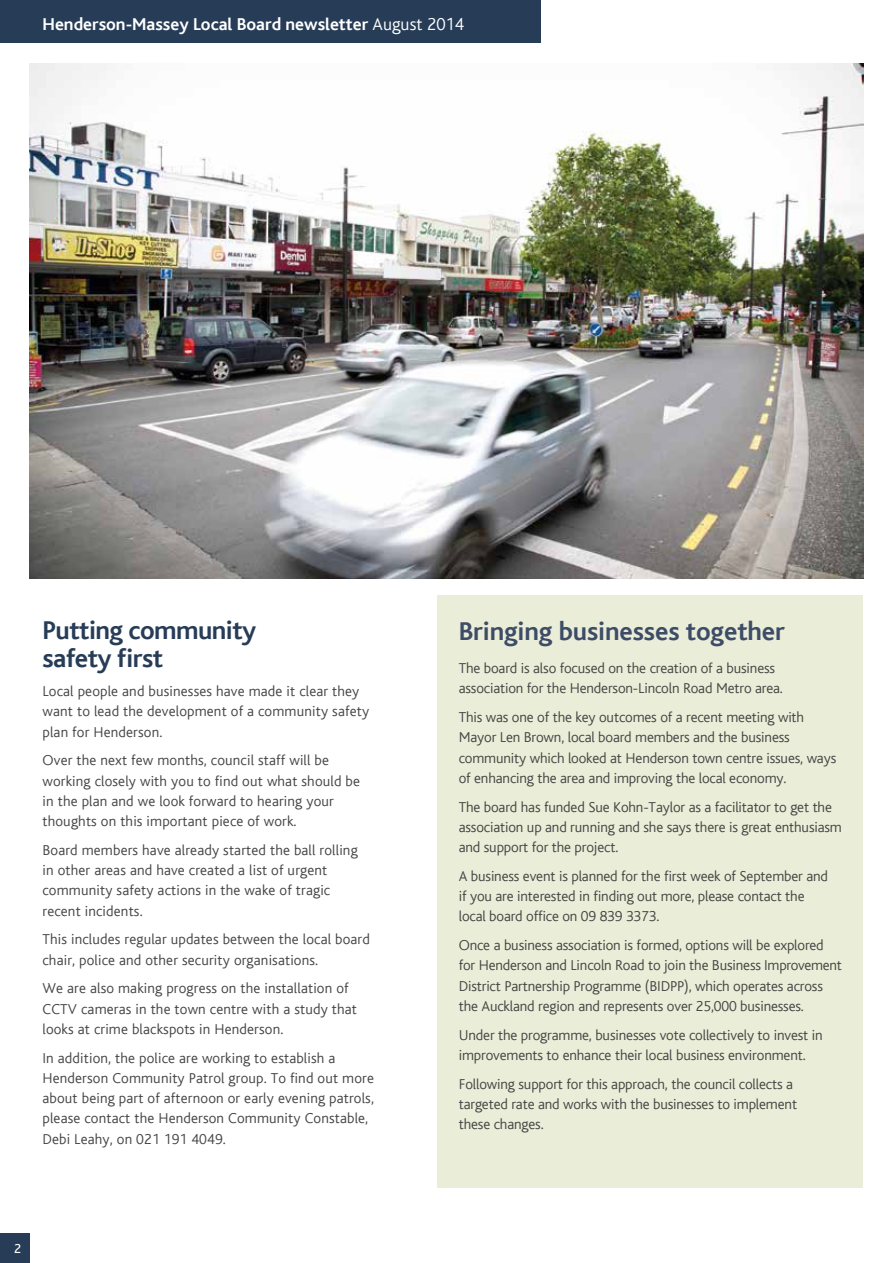
<style>
.page{position:relative;width:893px;height:1263px;background:#fff}
.page>*{position:absolute;margin:0;border:0;box-sizing:border-box;transform-origin:0 0}
.t1{font:700 27px/28.8px "AC Bliss";letter-spacing:-.02em;color:#273c57}
.t2{font:700 27px "AC Bliss";letter-spacing:-.005em;color:#3d4c67}
.t3{font:700 18px "AC Bliss";color:#fff}
.t4{font:300 15px/20.2px "AC Bliss";letter-spacing:-.01em;color:#454444}
.t5{font:300 15px/20.2px "AC Bliss";letter-spacing:.01em;color:#454444}
.t6{font:13.5px "AC Bliss";color:#fff}
.s1{font-weight:300}
</style>
<div class="page">
<div style="left:437px;top:595px;width:426px;height:593px;background:#eaedd7"></div>
<div style="left:0;top:1233px;width:30px;height:30px;background:#273c57"></div>
<div style="left:0;top:0;width:540px;height:43px;background:#273c57"></div>
<img style="left:30px;top:64px;width:833px;height:514px">
<p class="t3" style="left:43px;top:15px;width:423px">Henderson-Massey Local Board newsletter <span class="s1">August 2014</span></p>
<h1 class="t1" style="left:43px;top:616px;width:215px">Putting community safety first</h1>
<p class="t5" style="left:43px;top:681px;width:328px">Local people and businesses have made it clear they want to lead the development of a community safety plan for Henderson.</p>
<p class="t5" style="left:43px;top:751px;width:319px">Over the next few months, council staff will be working closely with you to find out what should be in the plan and we look forward to hearing your thoughts on this important piece of work.</p>
<p class="t5" style="left:43px;top:840px;width:317px">Board members have already started the ball rolling in other areas and have created a list of urgent community safety actions in the wake of tragic recent incidents.</p>
<p class="t5" style="left:43px;top:930px;width:329px">This includes regular updates between the local board chair, police and other security organisations.</p>
<p class="t5" style="left:43px;top:979px;width:316px">We are also making progress on the installation of<br>CCTV cameras in the town centre with a study that looks at crime blackspots in Henderson.</p>
<p class="t5" style="left:43px;top:1048px;width:333px">In addition, the police are working to establish a Henderson Community Patrol group. To find out more about being part of afternoon or early evening patrols, please contact the Henderson Community Constable, Debi Leahy, on 021 191 4049.</p>
<p class="t6" style="left:14px;top:1241px;width:9px">2</p>
<h1 class="t2" style="left:459px;top:617px;width:328px">Bringing businesses together</h1>
<p class="t4" style="left:459px;top:658px;width:326px">The board is also focused on the creation of a business association for the Henderson-Lincoln Road Metro area.</p>
<p class="t4" style="left:459px;top:707px;width:379px">This was one of the key outcomes of a recent meeting with Mayor Len Brown, local board members and the business community which looked at Henderson town centre issues, ways of enhancing the area and improving the local economy.</p>
<p class="t4" style="left:459px;top:797px;width:385px">The board has funded Sue Kohn-Taylor as a facilitator to get the association up and running and she says there is great enthusiasm and support for the project.</p>
<p class="t4" style="left:459px;top:866px;width:371px">A business event is planned for the first week of September and if you are interested in finding out more, please contact the local board office on 09 839 3373.</p>
<p class="t4" style="left:459px;top:935px;width:385px">Once a business association is formed, options will be explored for Henderson and Lincoln Road to join the Business Improvement District Partnership Programme (BIDPP), which operates across the Auckland region and represents over 25,000 businesses.</p>
<p class="t4" style="left:459px;top:1025px;width:365px">Under the programme, businesses vote collectively to invest in improvements to enhance their local business environment.</p>
<p class="t4" style="left:459px;top:1074px;width:340px">Following support for this approach, the council collects a targeted rate and works with the businesses to implement these changes.</p>
</div>
